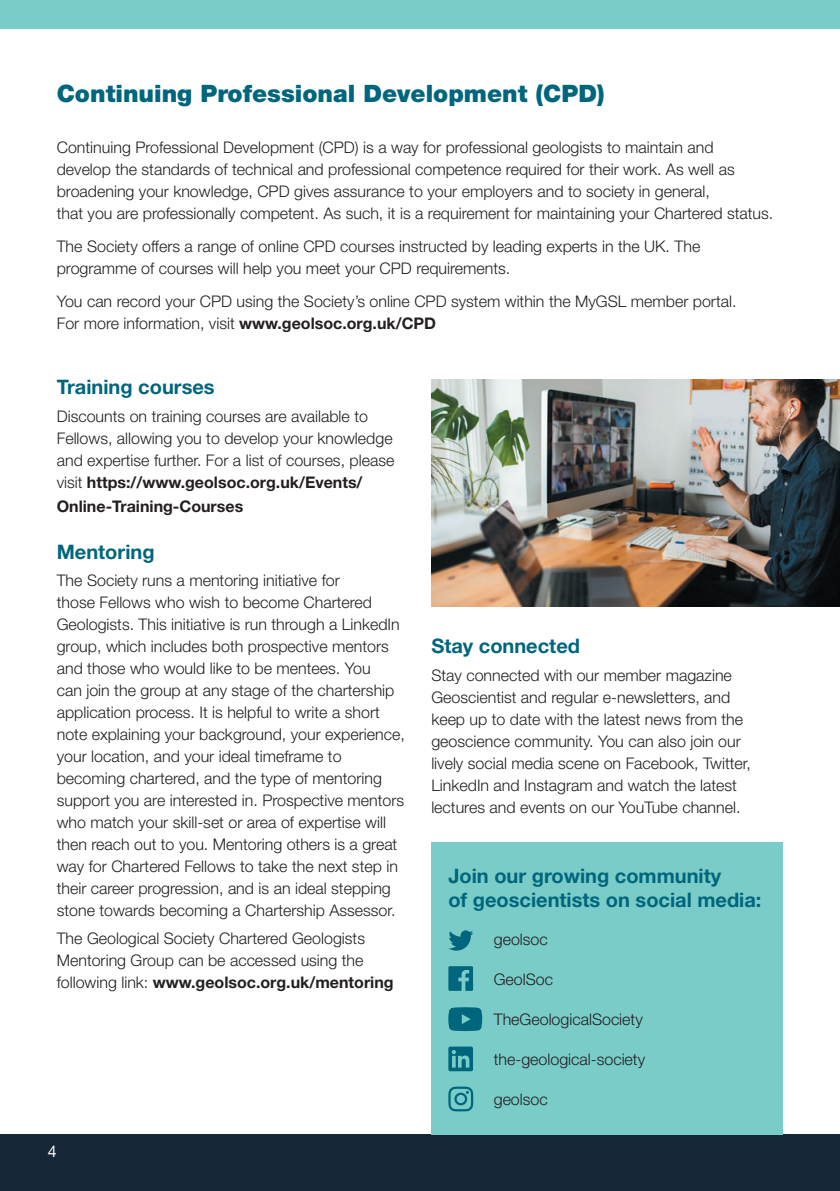
<style>
.page{position:relative;width:840px;height:1191px;background:#fff}
.page>*{position:absolute;margin:0;border:0;box-sizing:border-box;transform-origin:0 0}
.t1{font:900 24px "Helvetica Neue LT Std";color:#00667d}
.t2{font:700 20px/24px "Helvetica Neue LT Std";color:#00667d}
.t3{font:300 16px/22px "Helvetica Neue LT Std";color:#231f20}
.t4{font:700 16px "Helvetica Neue LT Std";color:#231f20}
.t5{font:16px "Helvetica Neue LT Std";color:#fff}
.s1{font-weight:700}
</style>
<div class="page">
<div style="left:0;top:0;width:839px;height:28px;background:#79ccc8"></div>
<div style="left:0;top:1134px;width:839px;height:57px;background:#172637"></div>
<img style="left:431px;top:380px;width:408px;height:227px">
<div style="left:431px;top:842px;width:351px;height:292px;background:#79ccc8"></div>
<svg style="left:448px;top:930px;width:25px;height:20px"></svg>
<svg style="left:448px;top:966px;width:25px;height:24px"></svg>
<svg style="left:448px;top:1007px;width:34px;height:24px"></svg>
<svg style="left:448px;top:1046px;width:25px;height:25px"></svg>
<svg style="left:448px;top:1086px;width:25px;height:25px"></svg>
<h1 class="t1" style="left:57px;top:79px;width:549px">Continuing Professional Development (CPD)</h1>
<p class="t3" style="left:57px;top:135px;width:717px">Continuing Professional Development (CPD) is a way for professional geologists to maintain and<br>develop the standards of technical and professional competence required for their work. As well as broadening your knowledge, CPD gives assurance to your employers and to society in general,<br>that you are professionally competent. As such, it is a requirement for maintaining your Chartered status.</p>
<p class="t3" style="left:57px;top:235px;width:644px">The Society offers a range of online CPD courses instructed by leading experts in the UK. The programme of courses will help you meet your CPD requirements.</p>
<p class="t3" style="left:57px;top:290px;width:680px">You can record your CPD using the Society’s online CPD system within the MyGSL member portal.<br>For more information, visit <span class="s1">www.geolsoc.org.uk/CPD</span></p>
<p class="t2" style="left:57px;top:375px;width:159px">Training courses</p>
<p class="t3" style="left:57px;top:405px;width:339px">Discounts on training courses are available to Fellows, allowing you to develop your knowledge and expertise further. For a list of courses, please visit <span class="s1">https://www.geolsoc.org.uk/Events/</span></p>
<p class="t4" style="left:57px;top:496px;width:188px">Online-Training-Courses</p>
<p class="t2" style="left:57px;top:539px;width:99px">Mentoring</p>
<p class="t3" style="left:57px;top:569px;width:349px">The Society runs a mentoring initiative for<br>those Fellows who wish to become Chartered Geologists. This initiative is run through a LinkedIn group, which includes both prospective mentors and those who would like to be mentees. You<br>can join the group at any stage of the chartership application process. It is helpful to write a short note explaining your background, your experience, your location, and your ideal timeframe to becoming chartered, and the type of mentoring support you are interested in. Prospective mentors who match your skill-set or area of expertise will then reach out to you. Mentoring others is a great way for Chartered Fellows to take the next step in their career progression, and is an ideal stepping stone towards becoming a Chartership Assessor.</p>
<p class="t3" style="left:57px;top:927px;width:338px">The Geological Society Chartered Geologists<br>Mentoring Group can be accessed using the following link: <span class="s1">www.geolsoc.org.uk/mentoring</span></p>
<p class="t5" style="left:48px;top:1141px;width:10px">4</p>
<p class="t2" style="left:431px;top:633px;width:150px">Stay connected</p>
<p class="t3" style="left:431px;top:663px;width:321px">Stay connected with our member magazine Geoscientist and regular e-newsletters, and keep up to date with the latest news from the geoscience community. You can also join our lively social media scene on Facebook, Twitter, LinkedIn and Instagram and watch the latest lectures and events on our YouTube channel.</p>
<p class="t2" style="left:448px;top:863px;width:314px">Join our growing community<br>of geoscientists on social media:</p>
<p class="t3" style="left:493px;top:927px;width:55px">geolsoc</p>
<p class="t3" style="left:493px;top:967px;width:61px">GeolSoc</p>
<p class="t3" style="left:493px;top:1008px;width:150px">TheGeologicalSociety</p>
<p class="t3" style="left:493px;top:1048px;width:153px">the-geological-society</p>
<p class="t3" style="left:493px;top:1088px;width:55px">geolsoc</p>
</div>
